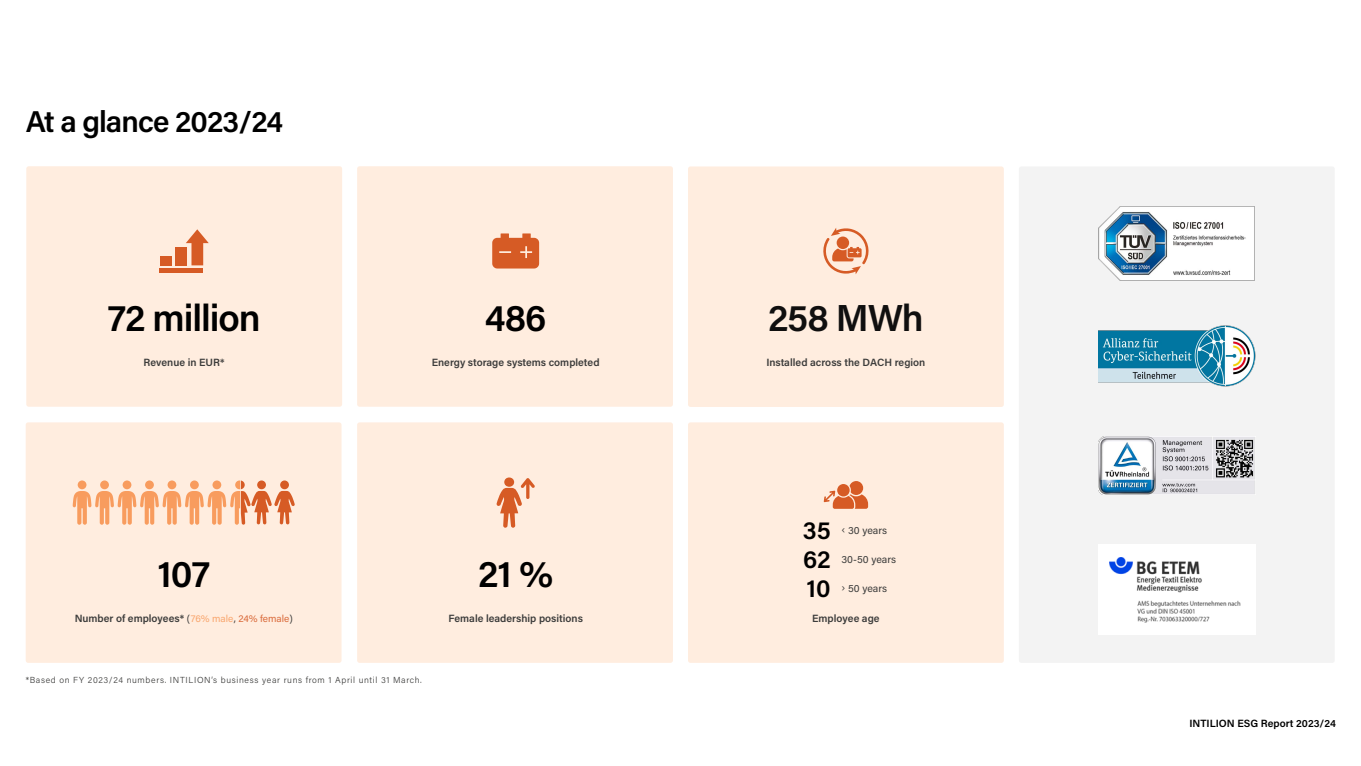
<style>
.page{position:relative;width:1361px;height:766px;background:#fff}
.page>*{position:absolute;margin:0;border:0;box-sizing:border-box;transform-origin:0 0}
.t1{font:600 37.5px "Acumin Pro";letter-spacing:-.03em;color:#000}
.t2{font:600 37.5px "Acumin Pro";color:#100f0f}
.t3{font:600 30px "Acumin Pro";letter-spacing:-.03em;color:#000}
.t4{font:600 25px "Acumin Pro";color:#000}
.t5{font:600 10.5px "Acumin Pro";color:#3c3c3b}
.t6{font:10.5px "Acumin Pro";color:#3c3c3b}
.t7{font:600 10.5px "Acumin Pro";letter-spacing:.005em;color:#000}
.t8{font:300 8.75px "Acumin Pro";letter-spacing:.075em;color:#3c3c3b}
.s1{font-weight:400;font-size:10px}
.s2{font-weight:400;font-size:10px;color:#f9a66e}
.s3{font-weight:400;font-size:10px;color:#da6b3b}
</style>
<div class="page">
<div style="left:26px;top:166px;width:316px;height:240px;background:#ffeddf;border-radius:2px"></div>
<div style="left:688px;top:166px;width:316px;height:241px;background:#ffeddf;border-radius:2px"></div>
<div style="left:1019px;top:166px;width:315px;height:496px;background:#f3f3f3;border-radius:2px"></div>
<div style="left:688px;top:422px;width:316px;height:240px;background:#ffeddf;border-radius:2px"></div>
<div style="left:357px;top:422px;width:316px;height:240px;background:#ffeddf;border-radius:2px"></div>
<div style="left:357px;top:166px;width:316px;height:240px;background:#ffeddf;border-radius:2px"></div>
<div style="left:26px;top:422px;width:315px;height:240px;background:#ffeddf;border-radius:2px"></div>
<svg style="left:186px;top:229px;width:23px;height:36px"></svg>
<div style="left:176px;top:247px;width:11px;height:18px;background:#d65b25"></div>
<div style="left:160px;top:256px;width:11px;height:9px;background:#d65b25"></div>
<hr style="left:160px;top:268px;width:43px;height:4px;background:#d65b25">
<svg style="left:492px;top:233px;width:47px;height:35px;background:#db6f3f"></svg>
<svg style="left:823px;top:228px;width:46px;height:46px"></svg>
<svg style="left:73px;top:480px;width:222px;height:44px"></svg>
<img style="left:1098px;top:206px;width:157px;height:74px">
<img style="left:1098px;top:436px;width:157px;height:58px">
<img style="left:1098px;top:325px;width:157px;height:61px">
<div style="left:1098px;top:544px;width:157px;height:90px;background:#fff"></div>
<img style="left:1110px;top:557px;width:131px;height:65px">
<svg style="left:496px;top:477px;width:39px;height:50px"></svg>
<svg style="left:823px;top:481px;width:45px;height:27px"></svg>
<h2 class="t3" style="left:26px;top:100px;width:259px">At a glance 2023/24</h2>
<h1 class="t1" style="left:108px;top:291px;width:154px">72 million</h1>
<p class="t5" style="left:144px;top:354px;width:83px">Revenue in EUR*</p>
<h1 class="t1" style="left:485px;top:291px;width:63px">486</h1>
<p class="t5" style="left:432px;top:354px;width:169px">Energy storage systems completed</p>
<h1 class="t2" style="left:768px;top:291px;width:157px">258 MWh</h1>
<p class="t5" style="left:766px;top:354px;width:160px">Installed across the DACH region</p>
<h1 class="t1" style="left:157px;top:547px;width:54px">107</h1>
<p class="t5" style="left:75px;top:611px;width:220px">Number of employees* <span class="s1">(</span><span class="s2">76% male</span><span class="s1">,</span> <span class="s3">24% female</span><span class="s1">)</span></p>
<p class="t8" style="left:26px;top:674px;width:398px">*Based on FY 2023/24 numbers. INTILION’s business year runs from 1 April until 31 March.</p>
<h3 class="t4" style="left:802px;top:512px;width:30px">35</h3>
<p class="t6" style="left:841px;top:522px;width:47px">‹ 30 years</p>
<h3 class="t4" style="left:803px;top:542px;width:29px">62</h3>
<p class="t6" style="left:841px;top:551px;width:56px">30-50 years</p>
<h3 class="t4" style="left:806px;top:571px;width:26px">10</h3>
<p class="t6" style="left:841px;top:581px;width:47px">› 50 years</p>
<h1 class="t1" style="left:478px;top:547px;width:77px">21 %</h1>
<p class="t5" style="left:448px;top:611px;width:136px">Female leadership positions</p>
<p class="t5" style="left:812px;top:611px;width:69px">Employee age</p>
<p class="t7" style="left:1189px;top:715px;width:148px">INTILION ESG Report 2023/24</p>
</div>
